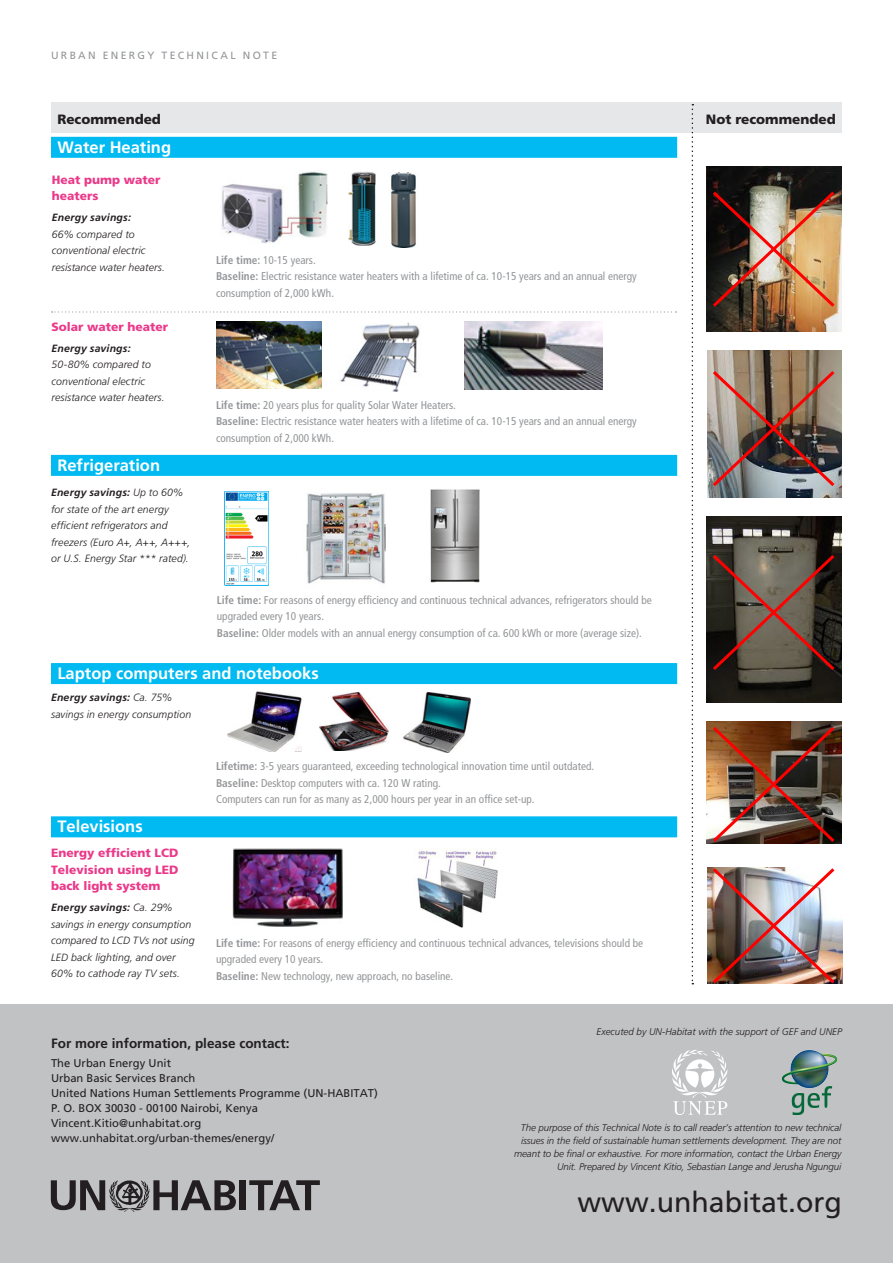
<style>
.page{position:relative;width:893px;height:1263px;background:#fff}
.page>*{position:absolute;margin:0;border:0;box-sizing:border-box;transform-origin:0 0}
.text{font:28.5px "Frutiger LT Std";color:#231f20}
.XX-Heading3{font:700 16.5px "Frutiger LT Std";color:#fff}
.text-2{font:700 13.5px "Frutiger LT Std";color:#231f20}
.XX-Heading2{font:900 13.5px "Frutiger LT Std";color:#231f20}
.XX-Bodytext{font:900 12px/16.5px "Frutiger LT Std";color:#eb398a;text-align:justify}
.XX-Figure_text{font:condensed 11.25px/16.5px "Frutiger LT Std";color:#939598}
.text-3{font:11.25px "Frutiger LT Std";color:#231f20}
.XX-Bodytext-2{font:italic 300 10.5px/16.5px "Frutiger LT Std";letter-spacing:.01em;color:#231f20}
.t1{font:10.5px "Frutiger LT Std";letter-spacing:.22em;color:#939598}
.text-4{font:italic 300 9.75px/12.8px "Frutiger LT Std";letter-spacing:-.01em;color:#231f20;text-align:right}
.s1{font-weight:700}
</style>
<div class="page">
<div style="left:0;top:1004px;width:893px;height:259px;background:#c1c2c4"></div>
<svg style="left:51px;top:1180px;width:185px;height:32px"></svg>
<div style="left:240px;top:1180px;width:6px;height:30px;background:#231f20"></div>
<svg style="left:249px;top:1180px;width:71px;height:30px"></svg>
<img style="left:781px;top:1050px;width:57px;height:65px">
<svg style="left:672px;top:1050px;width:55px;height:65px"></svg>
<img style="left:232px;top:848px;width:111px;height:78px">
<img style="left:417px;top:850px;width:81px;height:77px">
<img style="left:227px;top:691px;width:75px;height:61px">
<img style="left:320px;top:693px;width:69px;height:58px">
<img style="left:403px;top:692px;width:67px;height:60px">
<img style="left:224px;top:491px;width:45px;height:94px">
<img style="left:306px;top:493px;width:80px;height:91px">
<img style="left:430px;top:489px;width:49px;height:93px">
<img style="left:217px;top:322px;width:104px;height:66px">
<img style="left:340px;top:322px;width:80px;height:70px">
<img style="left:465px;top:322px;width:138px;height:68px">
<img style="left:348px;top:172px;width:68px;height:75px">
<img style="left:221px;top:171px;width:107px;height:72px">
<img style="left:708px;top:868px;width:134px;height:115px">
<img style="left:707px;top:722px;width:135px;height:121px">
<img style="left:707px;top:517px;width:135px;height:185px">
<img style="left:707px;top:351px;width:135px;height:147px">
<img style="left:707px;top:166px;width:135px;height:166px">
<div style="left:51px;top:102px;width:791px;height:31px;background:#e6e7e9"></div>
<div style="left:51px;top:137px;width:626px;height:21px;background:#00baf1"></div>
<div style="left:51px;top:455px;width:626px;height:21px;background:#00baf1"></div>
<div style="left:51px;top:816px;width:626px;height:21px;background:#00baf1"></div>
<svg style="left:692px;top:104px;width:1px;height:880px"></svg>
<svg style="left:52px;top:311px;width:625px;height:2px"></svg>
<div style="left:51px;top:663px;width:626px;height:21px;background:#00baf1"></div>
<img style="left:710px;top:188px;width:128px;height:122px">
<img style="left:710px;top:368px;width:128px;height:121px">
<svg style="left:710px;top:552px;width:128px;height:121px;background:#57443a"></svg>
<img style="left:710px;top:724px;width:128px;height:120px">
<img style="left:710px;top:867px;width:128px;height:117px">
<p class="t1" style="left:51px;top:49px;width:228px">URBAN ENERGY TECHNICAL NOTE</p>
<p class="XX-Heading2" style="left:57px;top:111px;width:105px">Recommended</p>
<p class="XX-Heading2" style="left:706px;top:111px;width:131px">Not recommended</p>
<p class="XX-Heading3" style="left:57px;top:137px;width:115px">Water Heating</p>
<p class="XX-Bodytext" style="left:52px;top:171px;width:110px">Heat pump water heaters</p>
<p class="XX-Bodytext-2" style="left:52px;top:209px;width:115px"><span class="s1">Energy savings:<br></span>66% compared to conventional electric resistance water heaters.</p>
<p class="XX-Bodytext" style="left:52px;top:319px;width:118px">Solar water heater</p>
<p class="XX-Bodytext-2" style="left:52px;top:340px;width:115px"><span class="s1">Energy savings:<br></span>50-80% compared to conventional electric resistance water heaters.</p>
<p class="XX-Heading3" style="left:57px;top:455px;width:104px">Refrigeration</p>
<p class="XX-Bodytext-2" style="left:51px;top:484px;width:141px"><span class="s1">Energy savings:</span> Up to 60% for state of the art energy efficient refrigerators and freezers (Euro A+, A++, A+++, or U.S. Energy Star *** rated).</p>
<p class="XX-Figure_text" style="left:216px;top:252px;width:101px"><span class="s1">Life time:</span> 10-15 years.</p>
<p class="XX-Figure_text" style="left:216px;top:268px;width:422px"><span class="s1">Baseline:</span> Electric resistance water heaters with a lifetime of ca. 10-15 years and an annual energy consumption of 2,000 kWh.</p>
<p class="XX-Figure_text" style="left:216px;top:396px;width:241px"><span class="s1">Life time:</span> 20 years plus for quality Solar Water Heaters.</p>
<p class="XX-Figure_text" style="left:216px;top:413px;width:422px"><span class="s1">Baseline:</span> Electric resistance water heaters with a lifetime of ca. 10-15 years and an annual energy consumption of 2,000 kWh.</p>
<p class="XX-Figure_text" style="left:217px;top:592px;width:436px"><span class="s1">Life time:</span> For reasons of energy efficiency and continuous technical advances, refrigerators should be upgraded every 10 years.</p>
<p class="XX-Figure_text" style="left:217px;top:625px;width:427px"><span class="s1">Baseline:</span> Older models with an annual energy consumption of ca. 600 kWh or more (average size).</p>
<p class="XX-Heading3" style="left:57px;top:663px;width:263px">Laptop computers and notebooks</p>
<p class="XX-Bodytext-2" style="left:51px;top:690px;width:142px"><span class="s1">Energy savings:</span> Ca. 75% savings in energy consumption</p>
<p class="XX-Heading3" style="left:57px;top:817px;width:87px">Televisions</p>
<p class="XX-Bodytext" style="left:51px;top:845px;width:129px">Energy efficient LCD Television using LED back light system</p>
<p class="XX-Bodytext-2" style="left:51px;top:899px;width:145px"><span class="s1">Energy savings:</span> Ca. 29% savings in energy consumption compared to LCD TVs not using<br>LED back lighting, and over<br>60% to cathode ray TV sets.</p>
<p class="XX-Figure_text" style="left:216px;top:758px;width:380px"><span class="s1">Lifetime:</span> 3-5 years guaranteed, exceeding technological innovation time until outdated.</p>
<p class="XX-Figure_text" style="left:216px;top:774px;width:226px"><span class="s1">Baseline:</span> Desktop computers with ca. 120 W rating.</p>
<p class="XX-Figure_text" style="left:216px;top:791px;width:320px">Computers can run for as many as 2,000 hours per year in an office set-up.</p>
<p class="XX-Figure_text" style="left:216px;top:935px;width:429px"><span class="s1">Life time:</span> For reasons of energy efficiency and continuous technical advances, televisions should be upgraded every 10 years.</p>
<p class="XX-Figure_text" style="left:216px;top:968px;width:239px"><span class="s1">Baseline:</span> New technology, new approach, no baseline.</p>
<p class="text-2" style="left:51px;top:1035px;width:240px">For more information, please contact:</p>
<p class="text-3" style="left:51px;top:1056px;width:122px">The Urban Energy Unit</p>
<p class="text-3" style="left:51px;top:1071px;width:146px">Urban Basic Services Branch</p>
<p class="text-3" style="left:51px;top:1086px;width:328px">United Nations Human Settlements Programme (UN-HABITAT)</p>
<p class="text-3" style="left:51px;top:1101px;width:208px">P. O. BOX 30030 - 00100 Nairobi, Kenya</p>
<p class="text-3" style="left:51px;top:1116px;width:152px">Vincent.Kitio@unhabitat.org</p>
<p class="text-3" style="left:51px;top:1131px;width:225px">www.unhabitat.org/urban-themes/energy/</p>
<p class="text-4" style="left:596px;top:1025px;width:247px">Executed by UN-Habitat with the support of GEF and UNEP</p>
<p class="text-4" style="left:514px;top:1121px;width:329px">The purpose of this Technical Note is to call reader’s attention to new technical issues in the field of sustainable human settlements development. They are not meant to be final or exhaustive. For more information, contact the Urban Energy Unit. Prepared by Vincent Kitio, Sebastian Lange and Jerusha Ngungui</p>
<p class="text" style="left:577px;top:1185px;width:266px">www.unhabitat.org</p>
</div>
